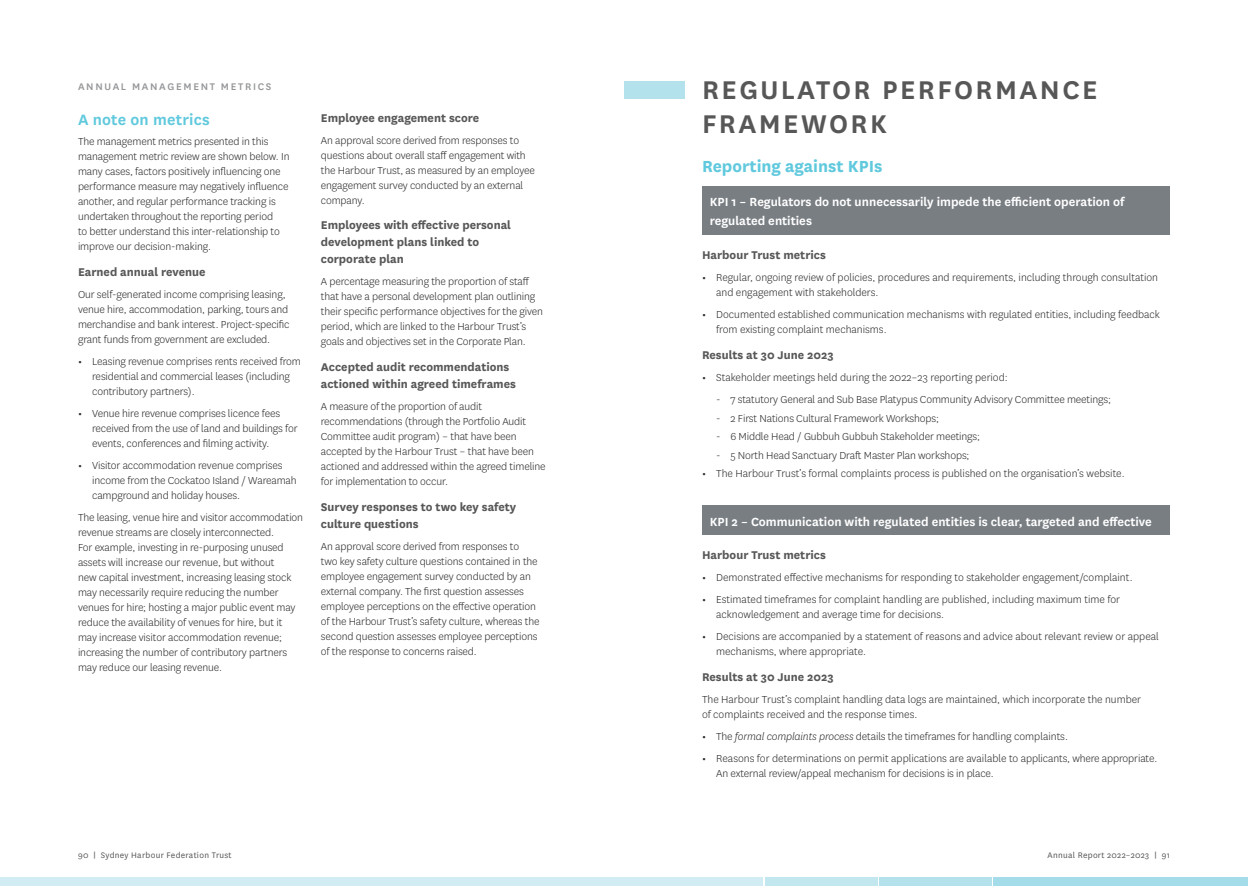
<style>
.page{position:relative;width:1248px;height:886px;background:#fff}
.page>*{position:absolute;margin:0;border:0;box-sizing:border-box;transform-origin:0 0}
.t1{font:600 30px/33.8px "National";letter-spacing:.08em;color:#575757}
.t2{font:700 18.75px "National";color:#60c9dd}
.t3{font:600 17.5px "National";letter-spacing:.01em;color:#60c9dd}
.t4{font:600 13.75px/18.8px "National";color:#fff}
.t5{font:700 13.12px/16.9px "National";color:#575757}
.t6{font:300 11.88px/15px "National";letter-spacing:-.01em;color:#292829}
.t7{font:500 11.25px "National";letter-spacing:.15em;color:#939598}
.t8{font:9.38px "National";letter-spacing:.03em;color:#575757}
.s1{font-weight:500}
.s2{font-style:italic}
.s3{font-weight:500;font-size:8.12px}
</style>
<div class="page">
<div style="left:993px;top:877px;width:254px;height:9px;background:#a4dce9"></div>
<div style="left:606px;top:877px;width:157px;height:9px;background:#d1ecf3"></div>
<div style="left:764px;top:877px;width:113px;height:9px;background:#c2e7ef"></div>
<div style="left:878px;top:877px;width:113px;height:9px;background:#b3e2ec"></div>
<div style="left:0;top:877px;width:625px;height:9px;background:#d1ecf3"></div>
<div style="left:624px;top:81px;width:60px;height:18px;background:#b3e2ec"></div>
<div style="left:702px;top:186px;width:467px;height:49px;background:#797e83"></div>
<div style="left:702px;top:505px;width:467px;height:30px;background:#797e83"></div>
<p class="t7" style="left:78px;top:79px;width:195px">ANNUAL MANAGEMENT METRICS</p>
<h3 class="t3" style="left:78px;top:107px;width:133px">A note on metrics</h3>
<p class="t6" style="left:78px;top:134px;width:213px">The management metrics presented in this management metric review are shown below. In many cases, factors positively influencing one performance measure may negatively influence another, and regular performance tracking is undertaken throughout the reporting period<br>to better understand this inter-relationship to improve our decision-making.</p>
<p class="t5" style="left:78px;top:262px;width:129px">Earned annual revenue</p>
<p class="t6" style="left:78px;top:287px;width:213px">Our self-generated income comprising leasing, venue hire, accommodation, parking, tours and merchandise and bank interest. Project-specific grant funds from government are excluded.</p>
<p class="t6" style="left:92px;top:354px;width:210px;text-indent:-14px"><span class="s1">•</span> Leasing revenue comprises rents received from residential and commercial leases (including contributory partners).</p>
<p class="t6" style="left:92px;top:406px;width:207px;text-indent:-14px"><span class="s1">•</span> Venue hire revenue comprises licence fees received from the use of land and buildings for events, conferences and filming activity.</p>
<p class="t6" style="left:92px;top:458px;width:206px;text-indent:-14px"><span class="s1">•</span> Visitor accommodation revenue comprises income from the Cockatoo Island / Wareamah campground and holiday houses.</p>
<p class="t6" style="left:78px;top:510px;width:227px">The leasing, venue hire and visitor accommodation revenue streams are closely interconnected.<br>For example, investing in re-purposing unused assets will increase our revenue, but without<br>new capital investment, increasing leasing stock may necessarily require reducing the number venues for hire; hosting a major public event may reduce the availability of venues for hire, but it may increase visitor accommodation revenue; increasing the number of contributory partners may reduce our leasing revenue.</p>
<p class="t5" style="left:321px;top:108px;width:160px">Employee engagement score</p>
<p class="t6" style="left:321px;top:132px;width:215px">An approval score derived from responses to questions about overall staff engagement with the Harbour Trust, as measured by an employee engagement survey conducted by an external company.</p>
<p class="t5" style="left:321px;top:216px;width:192px">Employees with effective personal development plans linked to corporate plan</p>
<p class="t6" style="left:321px;top:274px;width:224px">A percentage measuring the proportion of staff that have a personal development plan outlining their specific performance objectives for the given period, which are linked to the Harbour Trust’s goals and objectives set in the Corporate Plan.</p>
<p class="t5" style="left:321px;top:358px;width:197px">Accepted audit recommendations actioned within agreed timeframes</p>
<p class="t6" style="left:321px;top:398px;width:226px">A measure of the proportion of audit recommendations (through the Portfolio Audit Committee audit program) – that have been accepted by the Harbour Trust – that have been actioned and addressed within the agreed timeline for implementation to occur.</p>
<p class="t5" style="left:321px;top:497px;width:197px">Survey responses to two key safety culture questions</p>
<p class="t6" style="left:321px;top:538px;width:220px">An approval score derived from responses to<br>two key safety culture questions contained in the employee engagement survey conducted by an external company. The first question assesses employee perceptions on the effective operation of the Harbour Trust’s safety culture, whereas the second question assesses employee perceptions of the response to concerns raised.</p>
<h1 class="t1" style="left:702px;top:71px;width:397px">REGULATOR PERFORMANCE<br>FRAMEWORK</h1>
<h2 class="t2" style="left:702px;top:152px;width:182px">Reporting against KPIs</h2>
<p class="t4" style="left:709px;top:192px;width:416px">KPI 1 – Regulators do not unnecessarily impede the efficient operation of regulated entities</p>
<p class="t5" style="left:702px;top:245px;width:125px">Harbour Trust metrics</p>
<p class="t6" style="left:716px;top:269px;width:443px;text-indent:-14px"><span class="s1">•</span> Regular, ongoing review of policies, procedures and requirements, including through consultation and engagement with stakeholders.</p>
<p class="t6" style="left:716px;top:307px;width:445px;text-indent:-14px"><span class="s1">•</span> Documented established communication mechanisms with regulated entities, including feedback from existing complaint mechanisms.</p>
<p class="t5" style="left:702px;top:345px;width:133px">Results at 30 June 2023</p>
<p class="t6" style="left:702px;top:369px;width:307px"><span class="s1">•</span> Stakeholder meetings held during the 2022–23 reporting period:</p>
<p class="t6" style="left:716px;top:391px;width:396px">- 7 statutory General and Sub Base Platypus Community Advisory Committee meetings;</p>
<p class="t6" style="left:716px;top:410px;width:224px">- 2 First Nations Cultural Framework Workshops;</p>
<p class="t6" style="left:716px;top:429px;width:265px">- 6 Middle Head / Gubbuh Gubbuh Stakeholder meetings;</p>
<p class="t6" style="left:716px;top:447px;width:255px">- 5 North Head Sanctuary Draft Master Plan workshops;</p>
<p class="t6" style="left:702px;top:466px;width:424px"><span class="s1">•</span> The Harbour Trust’s formal complaints process is published on the organisation’s website.</p>
<p class="t4" style="left:709px;top:511px;width:443px">KPI 2 – Communication with regulated entities is clear, targeted and effective</p>
<p class="t5" style="left:702px;top:546px;width:125px">Harbour Trust metrics</p>
<p class="t6" style="left:702px;top:570px;width:432px"><span class="s1">•</span> Demonstrated effective mechanisms for responding to stakeholder engagement/complaint.</p>
<p class="t6" style="left:716px;top:592px;width:405px;text-indent:-14px"><span class="s1">•</span> Estimated timeframes for complaint handling are published, including maximum time for acknowledgement and average time for decisions.</p>
<p class="t6" style="left:716px;top:629px;width:444px;text-indent:-14px"><span class="s1">•</span> Decisions are accompanied by a statement of reasons and advice about relevant review or appeal mechanisms, where appropriate.</p>
<p class="t5" style="left:702px;top:668px;width:133px">Results at 30 June 2023</p>
<p class="t6" style="left:702px;top:692px;width:440px">The Harbour Trust’s complaint handling data logs are maintained, which incorporate the number of complaints received and the response times.</p>
<p class="t6" style="left:702px;top:729px;width:367px"><span class="s1">•</span> The <span class="s2">formal complaints process</span> details the timeframes for handling complaints.</p>
<p class="t6" style="left:716px;top:751px;width:442px;text-indent:-14px"><span class="s1">•</span> Reasons for determinations on permit applications are available to applicants, where appropriate.<br>An external review/appeal mechanism for decisions is in place.</p>
<p class="t8" style="left:78px;top:849px;width:155px">90 <span class="s3">|</span> Sydney Harbour Federation Trust</p>
<p class="t8" style="left:1047px;top:849px;width:124px">Annual Report 2022–2023 <span class="s3">|</span> 91</p>
</div>
